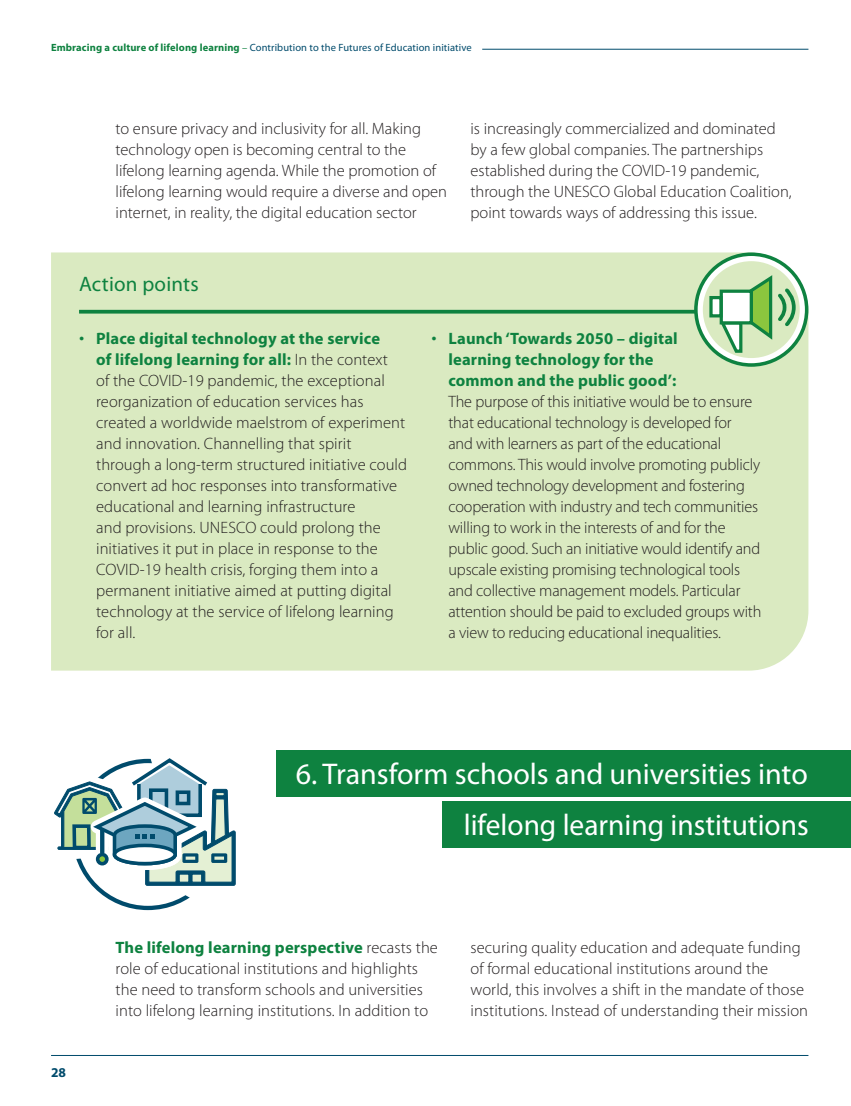
<style>
.page{position:relative;width:851px;height:1106px;background:#fff}
.page>*{position:absolute;margin:0;border:0;box-sizing:border-box;transform-origin:0 0}
.t1{font:30px/50.8px "Myriad Pro";color:#fff;text-align:right}
.t2{font:21px "Myriad Pro";letter-spacing:.01em;color:#0e8240}
.t3{font:300 16.5px/21px "Myriad Pro";color:#231f20}
.t4{font:700 16.5px/21px "Myriad Pro";letter-spacing:.01em;color:#0e8240}
.t5{font:700 13.5px "Myriad Pro";color:#004b6c}
.t6{font:10.5px "Myriad Pro";letter-spacing:.01em;color:#004b6c}
.s1{font-weight:700;color:#0e8240}
.s2{color:#0e8240}
.s3{font-size:21px;color:#0e8240}
.s4{font-weight:300;font-size:21px}
</style>
<div class="page">
<hr style="left:482px;top:49px;width:326px;height:1px;background:#004b6c">
<hr style="left:51px;top:1055px;width:757px;height:1px;background:#004b6c">
<div style="left:51px;top:252px;width:757px;height:418px;background:#daeac1"></div>
<hr style="left:79px;top:310px;width:705px;height:3px;background:#0e8240">
<svg style="left:695px;top:254px;width:111px;height:111px"></svg>
<div style="left:694px;top:252px;width:114px;height:115px;border:4px solid #0e8240;border-radius:50%"></div>
<div style="left:702px;top:261px;width:97px;height:97px;background:#daeac1;border-radius:50%"></div>
<svg style="left:718px;top:272px;width:79px;height:82px"></svg>
<div style="left:719px;top:289px;width:33px;height:35px;background:#fff;border:3px solid #0e8240"></div>
<div style="left:709px;top:296px;width:13px;height:21px;background:#fff;border:3px solid #0e8240"></div>
<div style="left:276px;top:750px;width:574px;height:47px;background:#0e8240"></div>
<div style="left:442px;top:801px;width:408px;height:46px;background:#0e8240"></div>
<svg style="left:54px;top:758px;width:182px;height:149px"></svg>
<svg style="left:100px;top:829px;width:4px;height:23px"></svg>
<div style="left:98px;top:854px;width:9px;height:9px;background:#8bc63e;border-radius:50%"></div>
<div style="left:96px;top:852px;width:13px;height:13px;border:4px solid #004b6c;border-radius:50%"></div>
<p class="t6" style="left:51px;top:41px;width:422px"><span class="s1">Embracing a culture of lifelong learning</span> <span class="s2">–</span> Contribution to the Futures of Education initiative</p>
<p class="t3" style="left:116px;top:118px;width:333px">to ensure privacy and inclusivity for all. Making technology open is becoming central to the lifelong learning agenda. While the promotion of lifelong learning would require a diverse and open internet, in reality, the digital education sector</p>
<p class="t3" style="left:470px;top:118px;width:323px">is increasingly commercialized and dominated by a few global companies. The partnerships established during the COVID-19 pandemic, through the UNESCO Global Education Coalition, point towards ways of addressing this issue.</p>
<p class="t2" style="left:79px;top:271px;width:121px">Action points</p>
<p class="t3" style="left:96px;top:328px;width:312px;text-indent:-17px"><span class="s3">•</span> <span class="s1">Place digital technology at the service<br>of lifelong learning for all:</span> In the context<br>of the COVID-19 pandemic, the exceptional reorganization of education services has created a worldwide maelstrom of experiment and innovation. Channelling that spirit through a long-term structured initiative could convert ad hoc responses into transformative educational and learning infrastructure<br>and provisions. UNESCO could prolong the initiatives it put in place in response to the COVID-19 health crisis, forging them into a permanent initiative aimed at putting digital technology at the service of lifelong learning for all.</p>
<p class="t4" style="left:448px;top:327px;width:231px;text-indent:-17px"><span class="s4">•</span> Launch ‘Towards 2050 – digital learning technology for the common and the public good’:</p>
<p class="t3" style="left:448px;top:391px;width:314px">The purpose of this initiative would be to ensure that educational technology is developed for<br>and with learners as part of the educational commons. This would involve promoting publicly owned technology development and fostering cooperation with industry and tech communities willing to work in the interests of and for the public good. Such an initiative would identify and upscale existing promising technological tools and collective management models. Particular attention should be paid to excluded groups with a view to reducing educational inequalities.</p>
<h1 class="t1" style="left:296px;top:747px;width:514px">6. Transform schools and universities into lifelong learning institutions</h1>
<p class="t5" style="left:51px;top:1063px;width:17px">28</p>
<p class="t3" style="left:116px;top:937px;width:324px"><span class="s1">The lifelong learning perspective</span> recasts the role of educational institutions and highlights the need to transform schools and universities into lifelong learning institutions. In addition to</p>
<p class="t3" style="left:470px;top:937px;width:339px">securing quality education and adequate funding of formal educational institutions around the world, this involves a shift in the mandate of those institutions. Instead of understanding their mission</p>
</div>
